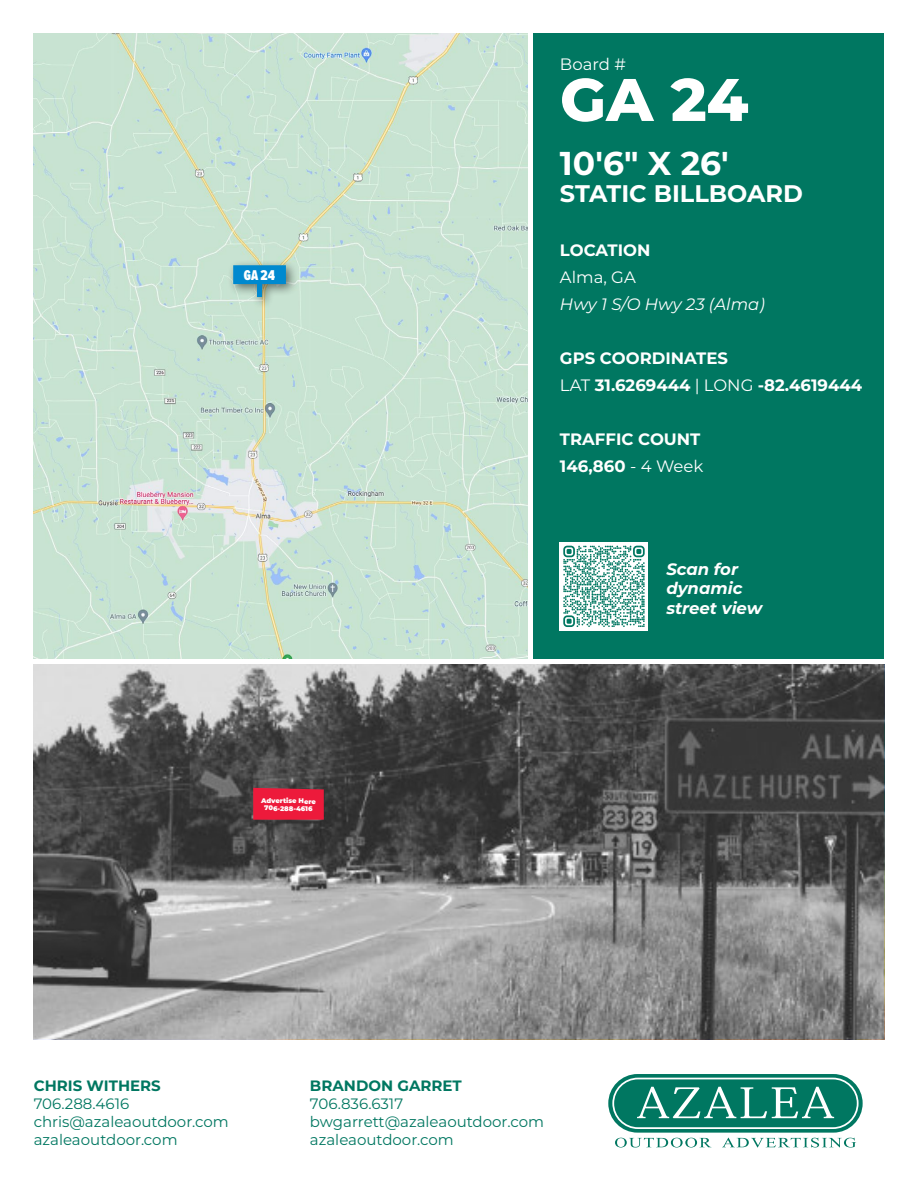
<style>
.page{position:relative;width:918px;height:1188px;background:#fff}
.page>*{position:absolute;margin:0;border:0;box-sizing:border-box;transform-origin:0 0}
.t1{font:800 60px "Montserrat";color:#fff}
.t2{font:700 33px "Montserrat";color:#fff}
.t3{font:700 24px "Montserrat";color:#fff}
.t4{font:700 16.5px/27px "Montserrat";color:#fff}
.t5{font:italic 700 16.5px/19.5px "Montserrat";color:#fff}
.t6{font:italic 16.5px "Montserrat";color:#fff}
.t7{font:16.5px "Montserrat";color:#fff}
.t8{font:15px/18px "Montserrat";color:#007761}
.t9{font:700 15px "Montserrat";color:#007761}
.t10{font:900 14.7px "Proxima Nova Ex Cn";color:#fff}
.t11{font:900 6.75px/7.5px "Montserrat";color:#fff;text-align:center}
.s1{font-weight:400}
</style>
<div class="page">
<img style="left:34px;top:665px;width:850px;height:374px">
<svg style="left:253px;top:788px;width:71px;height:32px;background:#e71b3b"></svg>
<div style="left:533px;top:34px;width:351px;height:625px;background:#007761"></div>
<img style="left:34px;top:34px;width:493px;height:625px">
<div style="left:227px;top:260px;width:72px;height:49px;background:#000;opacity:.5"></div>
<svg style="left:233px;top:265px;width:53px;height:32px;background:#3f9cc2"></svg>
<div style="left:560px;top:542px;width:88px;height:88px;background:#fff"></div>
<svg style="left:563px;top:546px;width:82px;height:81px"></svg>
<svg style="left:608px;top:1074px;width:255px;height:59px;background:#1b8571"></svg>
<svg style="left:612px;top:1078px;width:247px;height:51px;background:#339280"></svg>
<svg style="left:615px;top:1138px;width:241px;height:10px"></svg>
<p class="t10" style="left:244px;top:265px;width:33px">GA 24</p>
<p class="t11" style="left:261px;top:796px;width:56px;rotate:1deg">Advertise Here<br>706-288-4616</p>
<p class="t7" style="left:560px;top:53px;width:67px">Board #</p>
<h1 class="t1" style="left:560px;top:56px;width:190px">GA 24</h1>
<h2 class="t2" style="left:560px;top:139px;width:170px">10'6" X 26'</h2>
<h3 class="t3" style="left:560px;top:176px;width:245px">STATIC BILLBOARD</h3>
<p class="t4" style="left:560px;top:236px;width:92px">LOCATION</p>
<p class="t7" style="left:560px;top:266px;width:77px">Alma, GA</p>
<p class="t6" style="left:560px;top:293px;width:206px">Hwy 1 S/O Hwy 23 (Alma)</p>
<p class="t4" style="left:560px;top:344px;width:304px">GPS COORDINATES<br><span class="s1">LAT</span> 31.6269444 <span class="s1">| LONG</span> -82.4619444</p>
<p class="t4" style="left:560px;top:425px;width:145px">TRAFFIC COUNT<br>146,860 <span class="s1">- 4 Week</span></p>
<p class="t5" style="left:666px;top:558px;width:98px">Scan for dynamic street view</p>
<p class="t9" style="left:34px;top:1075px;width:129px">CHRIS WITHERS</p>
<p class="t8" style="left:34px;top:1094px;width:197px">706.288.4616 chris@azaleaoutdoor.com azaleaoutdoor.com</p>
<p class="t9" style="left:310px;top:1075px;width:153px">BRANDON GARRET</p>
<p class="t8" style="left:310px;top:1094px;width:236px">706.836.6317 bwgarrett@azaleaoutdoor.com azaleaoutdoor.com</p>
</div>
